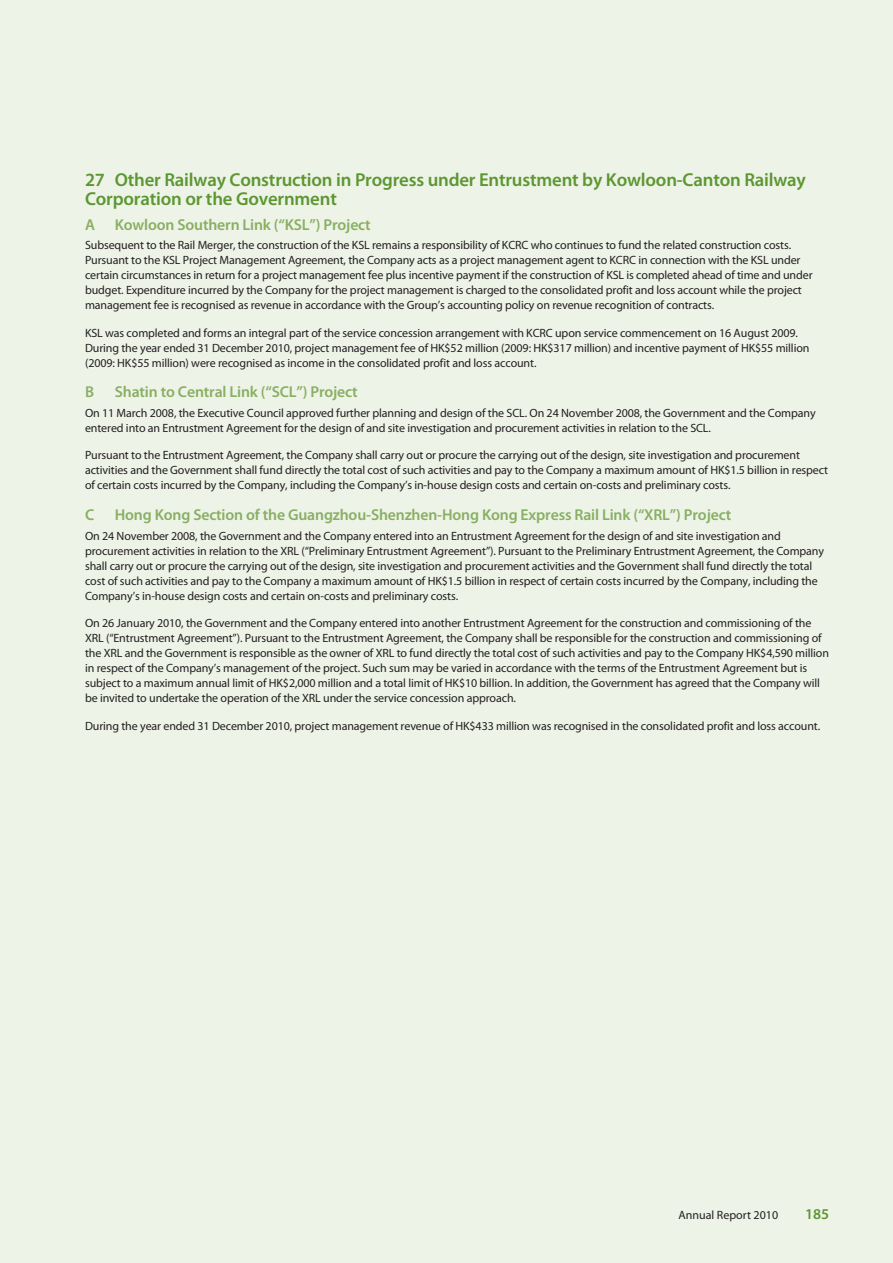
<style>
.page{position:relative;width:893px;height:1263px;background:#eef3e8}
.page>*{position:absolute;margin:0;border:0;box-sizing:border-box;transform-origin:0 0}
.t1{font:600 18.75px/19.5px "Myriad Pro";letter-spacing:-.01em;color:#5c9731}
.t2{font:600 15.75px "Myriad Pro";letter-spacing:-.01em;color:#88af62}
.t3{font:600 15px "Myriad Pro";color:#5c9731}
.t4{font:12px/15px "Myriad Pro";letter-spacing:-.01em;color:#231f20}
</style>
<div class="page">
<h1 class="t1" style="left:85px;top:169px;width:722px">27 Other Railway Construction in Progress under Entrustment by Kowloon-Canton Railway<br>Corporation or the Government</h1>
<h2 class="t2" style="left:85px;top:214px;width:12px">A</h2>
<h2 class="t2" style="left:115px;top:214px;width:257px">Kowloon Southern Link (“KSL”) Project</h2>
<p class="t4" style="left:85px;top:237px;width:729px">Subsequent to the Rail Merger, the construction of the KSL remains a responsibility of KCRC who continues to fund the related construction costs.<br>Pursuant to the KSL Project Management Agreement, the Company acts as a project management agent to KCRC in connection with the KSL under certain circumstances in return for a project management fee plus incentive payment if the construction of KSL is completed ahead of time and under budget. Expenditure incurred by the Company for the project management is charged to the consolidated profit and loss account while the project management fee is recognised as revenue in accordance with the Group’s accounting policy on revenue recognition of contracts.</p>
<p class="t4" style="left:85px;top:325px;width:726px">KSL was completed and forms an integral part of the service concession arrangement with KCRC upon service commencement on 16 August 2009.<br>During the year ended 31 December 2010, project management fee of HK$52 million (2009: HK$317 million) and incentive payment of HK$55 million (2009: HK$55 million) were recognised as income in the consolidated profit and loss account.</p>
<h2 class="t2" style="left:85px;top:382px;width:11px">B</h2>
<h2 class="t2" style="left:115px;top:382px;width:244px">Shatin to Central Link (“SCL”) Project</h2>
<p class="t4" style="left:85px;top:405px;width:732px">On 11 March 2008, the Executive Council approved further planning and design of the SCL. On 24 November 2008, the Government and the Company entered into an Entrustment Agreement for the design of and site investigation and procurement activities in relation to the SCL.</p>
<p class="t4" style="left:85px;top:448px;width:744px">Pursuant to the Entrustment Agreement, the Company shall carry out or procure the carrying out of the design, site investigation and procurement activities and the Government shall fund directly the total cost of such activities and pay to the Company a maximum amount of HK$1.5 billion in respect of certain costs incurred by the Company, including the Company’s in-house design costs and certain on-costs and preliminary costs.</p>
<h2 class="t2" style="left:85px;top:505px;width:11px">C</h2>
<h2 class="t2" style="left:115px;top:505px;width:618px">Hong Kong Section of the Guangzhou-Shenzhen-Hong Kong Express Rail Link (“XRL”) Project</h2>
<p class="t4" style="left:85px;top:528px;width:741px">On 24 November 2008, the Government and the Company entered into an Entrustment Agreement for the design of and site investigation and procurement activities in relation to the XRL (“Preliminary Entrustment Agreement”). Pursuant to the Preliminary Entrustment Agreement, the Company shall carry out or procure the carrying out of the design, site investigation and procurement activities and the Government shall fund directly the total cost of such activities and pay to the Company a maximum amount of HK$1.5 billion in respect of certain costs incurred by the Company, including the Company’s in-house design costs and certain on-costs and preliminary costs.</p>
<p class="t4" style="left:85px;top:615px;width:745px">On 26 January 2010, the Government and the Company entered into another Entrustment Agreement for the construction and commissioning of the XRL (“Entrustment Agreement”). Pursuant to the Entrustment Agreement, the Company shall be responsible for the construction and commissioning of the XRL and the Government is responsible as the owner of XRL to fund directly the total cost of such activities and pay to the Company HK$4,590 million in respect of the Company’s management of the project. Such sum may be varied in accordance with the terms of the Entrustment Agreement but is subject to a maximum annual limit of HK$2,000 million and a total limit of HK$10 billion. In addition, the Government has agreed that the Company will be invited to undertake the operation of the XRL under the service concession approach.</p>
<p class="t4" style="left:85px;top:718px;width:737px">During the year ended 31 December 2010, project management revenue of HK$433 million was recognised in the consolidated profit and loss account.</p>
<p class="t4" style="left:678px;top:1207px;width:101px">Annual Report 2010</p>
<p class="t3" style="left:805px;top:1204px;width:26px">185</p>
</div>
